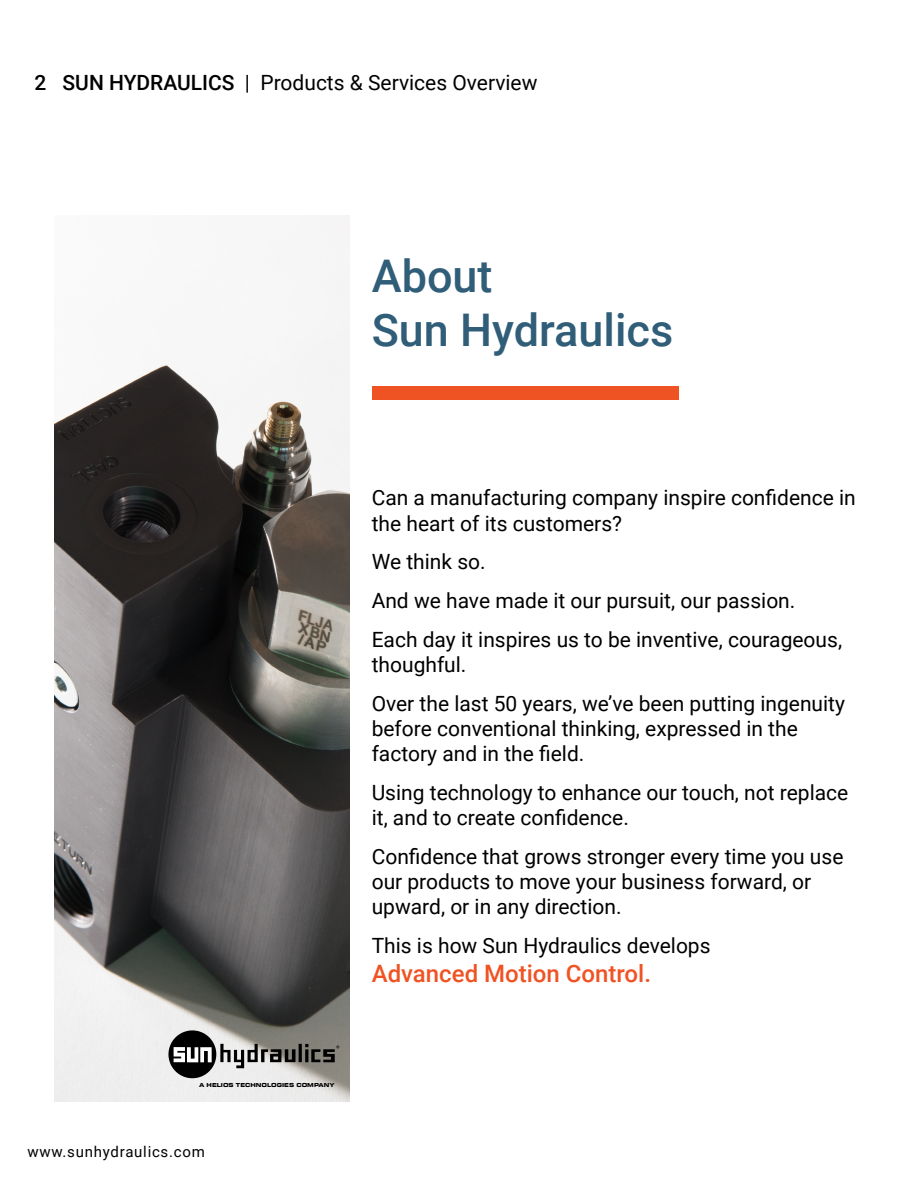
<style>
.page{position:relative;width:918px;height:1188px;background:#fff}
.page>*{position:absolute;margin:0;border:0;box-sizing:border-box;transform-origin:0 0}
.t1{font:500 45px/54px "Roboto";color:#305d78}
.t2{font:500 24px "Roboto";color:#f05323}
.t3{font:21px/25.2px "Roboto";color:#000}
.t4{font:15px "Roboto";letter-spacing:.05em;color:#000}
.t5{font:5.85px "Eurostile Unicase LT Pro";color:#000;scale:.86 1}
.s1{font-weight:500}
</style>
<div class="page">
<div style="left:372px;top:386px;width:307px;height:13px;background:#f05323"></div>
<img style="left:54px;top:215px;width:295px;height:887px">
<svg style="left:168px;top:1030px;width:128px;height:48px;background:#8d8c8a"></svg>
<hr style="left:299px;top:1044px;width:3px;height:18px;background:#000">
<svg style="left:305px;top:1044px;width:34px;height:18px"></svg>
<p class="t3" style="left:35px;top:69px;width:504px"><span class="s1">2 SUN HYDRAULICS</span> | Products &amp; Services Overview</p>
<h1 class="t1" style="left:372px;top:247px;width:303px">About<br>Sun Hydraulics</h1>
<p class="t3" style="left:372px;top:485px;width:486px">Can a manufacturing company inspire confidence in the heart of its customers?</p>
<p class="t3" style="left:372px;top:542px;width:472px;line-height:38.7px">We think so.<br>And we have made it our pursuit, our passion.<br>Each day it inspires us to be inventive, courageous,</p>
<p class="t3" style="left:372px;top:644px;width:475px;line-height:38.7px">thoughful.<br>Over the last 50 years, we’ve been putting ingenuity</p>
<p class="t3" style="left:372px;top:715px;width:428px">before conventional thinking, expressed in the factory and in the field.</p>
<p class="t3" style="left:372px;top:779px;width:478px">Using technology to enhance our touch, not replace it, and to create confidence.</p>
<p class="t3" style="left:372px;top:843px;width:473px">Confidence that grows stronger every time you use our products to move your business forward, or upward, or in any direction.</p>
<p class="t3" style="left:372px;top:932px;width:340px">This is how Sun Hydraulics develops</p>
<p class="t2" style="left:372px;top:956px;width:281px">Advanced Motion Control.</p>
<p class="t5" style="left:199px;top:1081px;width:159px">A HELIOS TECHNOLOGIES COMPANY</p>
<p class="t4" style="left:27px;top:1141px;width:179px">www.sunhydraulics.com</p>
</div>
